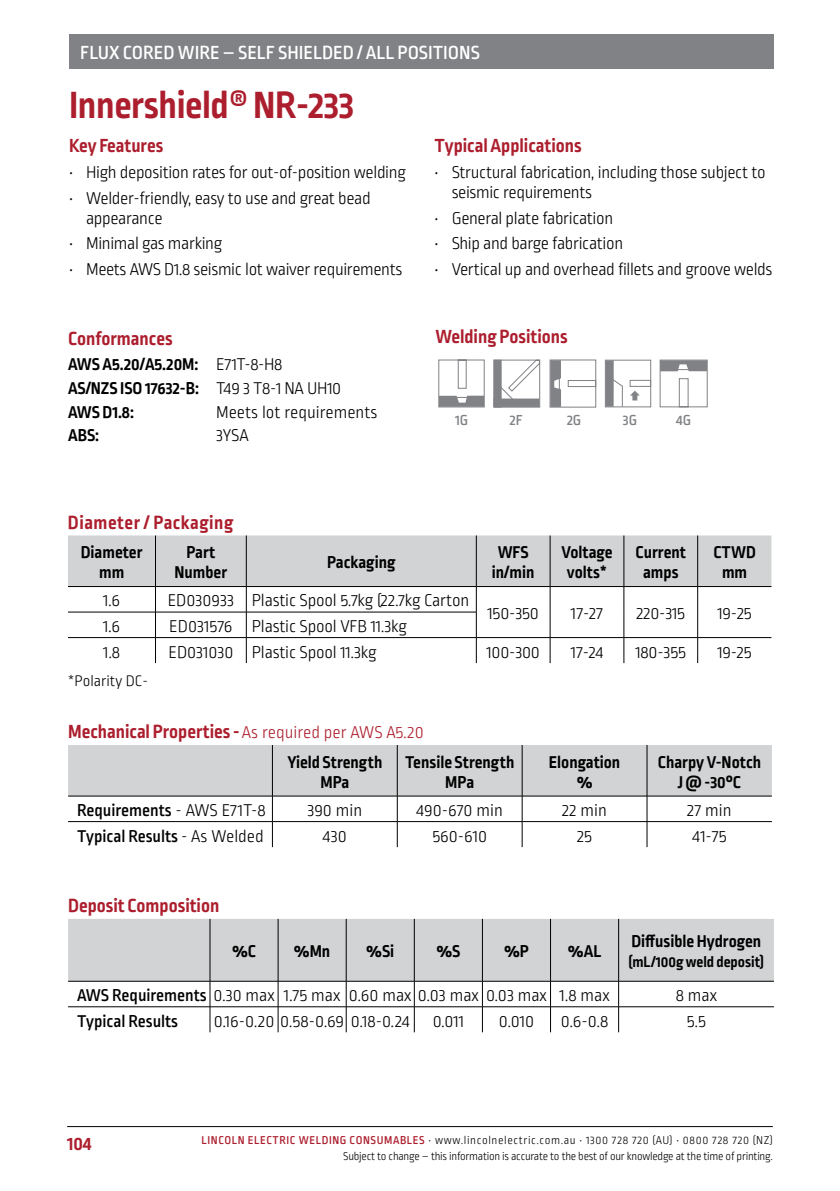
<style>
.page{position:relative;width:840px;height:1191px;background:#fff}
.page>*{position:absolute;margin:0;border:0;box-sizing:border-box;transform-origin:0 0}
.t1{font:700 40px "Ropa Sans Pro";letter-spacing:-.01em;color:#ac1e2d}
.t2{font:700 20px "Ropa Sans Pro";color:#ac1e2d}
.t3{font:500 20px "Ropa Sans Pro";color:#fff}
.t4{font:700 20px "Ropa Sans Pro";letter-spacing:.025em;color:#ac1e2d}
.t5{font:300 18px/20px "Ropa Sans Pro";letter-spacing:-.02em;color:#000}
.t6{font:700 18px/20px "Ropa Sans Pro";color:#000;text-align:center}
.t7{font:300 18px "Ropa Sans Pro";color:#000}
.t8{font:500 18px "Ropa Sans Pro";color:#000}
.t9{font:700 16px "Ropa Sans Pro";color:#000}
.t10{font:300 16px "Ropa Sans Pro";color:#000}
.t11{font:500 15.4px "Ropa Sans Pro";color:#808285}
.t12{font:300 12px/16px "Ropa Sans Pro";letter-spacing:-.02em;color:#000;text-align:right}
.s1{font-weight:300}
.s2{font-weight:300;font-size:18px}
.s3{font-weight:500}
.s4{font-weight:500;color:#ac1e2d}
</style>
<div class="page">
<hr style="left:67px;top:1126px;width:705px;height:1px;background:#000">
<div style="left:69px;top:34px;width:703px;height:34px;background:#808285"></div>
<svg style="left:438px;top:359px;width:102px;height:49px"></svg>
<svg style="left:549px;top:359px;width:47px;height:49px"></svg>
<div style="left:604px;top:360px;width:46px;height:47px;border:1px solid #808285"></div>
<div style="left:605px;top:360px;width:8px;height:47px;background:#808285"></div>
<div style="left:629px;top:380px;width:21px;height:7px;border:1px solid #808285"></div>
<svg style="left:609px;top:377px;width:14px;height:30px"></svg>
<svg style="left:659px;top:359px;width:48px;height:49px"></svg>
<svg style="left:630px;top:390px;width:9px;height:10px"></svg>
<svg style="left:68px;top:745px;width:703px;height:102px"></svg>
<div style="left:68px;top:919px;width:705px;height:62px;background:#d1d3d4"></div>
<hr style="left:209px;top:919px;width:1px;height:62px;background:#000">
<hr style="left:277px;top:919px;width:1px;height:62px;background:#000">
<hr style="left:345px;top:919px;width:1px;height:62px;background:#000">
<hr style="left:414px;top:919px;width:1px;height:62px;background:#000">
<hr style="left:482px;top:919px;width:1px;height:62px;background:#000">
<hr style="left:550px;top:919px;width:1px;height:62px;background:#000">
<hr style="left:68px;top:981px;width:142px;height:1px;background:#000">
<hr style="left:210px;top:981px;width:68px;height:1px;background:#000">
<hr style="left:278px;top:981px;width:68px;height:1px;background:#000">
<hr style="left:346px;top:981px;width:68px;height:1px;background:#000">
<hr style="left:414px;top:981px;width:68px;height:1px;background:#000">
<hr style="left:482px;top:981px;width:68px;height:1px;background:#000">
<hr style="left:550px;top:981px;width:68px;height:1px;background:#000">
<hr style="left:68px;top:1006px;width:142px;height:1px;background:#000">
<hr style="left:210px;top:1006px;width:68px;height:1px;background:#000">
<svg style="left:209px;top:981px;width:1px;height:51px"></svg>
<hr style="left:278px;top:1006px;width:68px;height:1px;background:#000">
<svg style="left:277px;top:981px;width:1px;height:51px"></svg>
<hr style="left:346px;top:1006px;width:68px;height:1px;background:#000">
<svg style="left:345px;top:981px;width:1px;height:51px"></svg>
<hr style="left:414px;top:1006px;width:68px;height:1px;background:#000">
<svg style="left:414px;top:981px;width:1px;height:51px"></svg>
<hr style="left:482px;top:1006px;width:68px;height:1px;background:#000">
<svg style="left:482px;top:981px;width:1px;height:51px"></svg>
<hr style="left:550px;top:1006px;width:68px;height:1px;background:#000">
<svg style="left:550px;top:981px;width:1px;height:51px"></svg>
<hr style="left:618px;top:919px;width:1px;height:62px;background:#000">
<hr style="left:618px;top:981px;width:155px;height:1px;background:#000">
<hr style="left:618px;top:1006px;width:155px;height:1px;background:#000">
<svg style="left:618px;top:981px;width:1px;height:51px"></svg>
<svg style="left:68px;top:535px;width:703px;height:128px"></svg>
<p class="t3" style="left:80px;top:41px;width:401px">FLUX CORED WIRE – SELF SHIELDED / ALL POSITIONS</p>
<h1 class="t1" style="left:69px;top:82px;width:286px">Innershield® NR-233</h1>
<p class="t2" style="left:69px;top:134px;width:96px">Key Features</p>
<p class="t5" style="left:69px;top:163px;width:338px">• High deposition rates for out-of-position welding</p>
<p class="t5" style="left:86px;top:189px;width:286px;text-indent:-17px">• Welder-friendly, easy to use and great bead appearance</p>
<p class="t5" style="left:69px;top:235px;width:155px">• Minimal gas marking</p>
<p class="t5" style="left:69px;top:260px;width:334px">• Meets AWS D1.8 seismic lot waiver requirements</p>
<p class="t2" style="left:68px;top:327px;width:106px">Conformances</p>
<p class="t6" style="left:68px;top:354px;width:274px;line-height:23.6px;text-align:left">AWS A5.20/A5.20M: <span class="s1">E71T-8-H8<br></span>AS/NZS ISO 17632-B: <span class="s1">T49 3 T8-1 NA UH10<br></span>AWS D1.8:</p>
<p class="t7" style="left:216px;top:402px;width:162px">Meets lot requirements</p>
<p class="t6" style="left:68px;top:426px;width:33px">ABS:</p>
<p class="t5" style="left:216px;top:426px;width:34px">3YSA</p>
<p class="t2" style="left:434px;top:134px;width:148px">Typical Applications</p>
<p class="t5" style="left:451px;top:163px;width:315px;text-indent:-17px">• Structural fabrication, including those subject to seismic requirements</p>
<p class="t5" style="left:434px;top:209px;width:180px">• General plate fabrication</p>
<p class="t5" style="left:434px;top:235px;width:190px">• Ship and barge fabrication</p>
<p class="t5" style="left:434px;top:260px;width:339px">• Vertical up and overhead fillets and groove welds</p>
<p class="t2" style="left:435px;top:325px;width:134px">Welding Positions</p>
<p class="t11" style="left:455px;top:411px;width:15px">1G</p>
<p class="t11" style="left:509px;top:411px;width:14px">2F</p>
<p class="t11" style="left:566px;top:411px;width:16px">2G</p>
<p class="t11" style="left:622px;top:411px;width:16px">3G</p>
<p class="t11" style="left:675px;top:411px;width:16px">4G</p>
<p class="t4" style="left:68px;top:511px;width:167px">Diameter / Packaging</p>
<p class="t6" style="left:81px;top:543px;width:63px">Diameter mm</p>
<p class="t6" style="left:174px;top:543px;width:54px">Part<br>Number</p>
<p class="t6" style="left:327px;top:553px;width:70px">Packaging</p>
<p class="t6" style="left:491px;top:543px;width:44px">WFS in/min</p>
<p class="t6" style="left:561px;top:543px;width:53px">Voltage volts*</p>
<p class="t6" style="left:635px;top:543px;width:52px">Current amps</p>
<p class="t6" style="left:713px;top:543px;width:44px">CTWD mm</p>
<p class="t5" style="left:103px;top:592px;width:19px">1.6</p>
<p class="t5" style="left:167px;top:592px;width:303px">ED030933 Plastic Spool 5.7kg (22.7kg Carton</p>
<p class="t5" style="left:487px;top:604px;width:53px">150-350</p>
<p class="t5" style="left:570px;top:604px;width:34px">17-27</p>
<p class="t5" style="left:636px;top:604px;width:50px">220-315</p>
<p class="t5" style="left:717px;top:604px;width:36px">19-25</p>
<p class="t5" style="left:103px;top:617px;width:19px">1.6</p>
<p class="t5" style="left:169px;top:617px;width:239px">ED031576 Plastic Spool VFB 11.3kg</p>
<p class="t5" style="left:103px;top:643px;width:19px">1.8</p>
<p class="t5" style="left:168px;top:643px;width:210px">ED031030 Plastic Spool 11.3kg</p>
<p class="t5" style="left:486px;top:643px;width:55px">100-300</p>
<p class="t5" style="left:570px;top:643px;width:34px">17-24</p>
<p class="t5" style="left:635px;top:643px;width:52px">180-355</p>
<p class="t5" style="left:717px;top:643px;width:36px">19-25</p>
<p class="t10" style="left:68px;top:672px;width:82px">*Polarity DC-</p>
<p class="t2" style="left:68px;top:720px;width:357px">Mechanical Properties -<span class="s2">As required per AWS A5.20</span></p>
<p class="t6" style="left:287px;top:753px;width:96px">Yield Strength<br>MPa</p>
<p class="t6" style="left:405px;top:753px;width:111px">Tensile Strength<br>MPa</p>
<p class="t6" style="left:548px;top:753px;width:73px">Elongation %</p>
<p class="t6" style="left:657px;top:753px;width:105px">Charpy V-Notch<br>J @ -30°C</p>
<p class="t8" style="left:77px;top:800px;width:190px">Requirements <span class="s1">- AWS E71T-8</span></p>
<p class="t5" style="left:307px;top:801px;width:56px">390 min</p>
<p class="t7" style="left:416px;top:800px;width:88px">490-670 min</p>
<p class="t5" style="left:562px;top:801px;width:46px">22 min</p>
<p class="t5" style="left:687px;top:801px;width:46px">27 min</p>
<p class="t8" style="left:77px;top:826px;width:188px">Typical Results <span class="s1">- As Welded</span></p>
<p class="t5" style="left:322px;top:827px;width:26px">430</p>
<p class="t5" style="left:432px;top:827px;width:56px">560-610</p>
<p class="t5" style="left:576px;top:827px;width:16px">25</p>
<p class="t5" style="left:692px;top:827px;width:36px">41-75</p>
<p class="t2" style="left:68px;top:894px;width:153px">Deposit Composition</p>
<p class="t6" style="left:232px;top:942px;width:26px">%C</p>
<p class="t6" style="left:294px;top:942px;width:38px">%Mn</p>
<p class="t6" style="left:366px;top:942px;width:29px">%Si</p>
<p class="t6" style="left:436px;top:942px;width:25px">%S</p>
<p class="t6" style="left:504px;top:942px;width:26px">%P</p>
<p class="t6" style="left:567px;top:942px;width:35px">%AL</p>
<p class="t6" style="left:631px;top:932px;width:131px">Diffusible Hydrogen</p>
<p class="t9" style="left:628px;top:953px;width:137px">(mL/100g weld deposit)</p>
<p class="t7" style="left:77px;top:986px;width:533px"><span class="s3">AWS Requirements</span> 0.30 max 1.75 max 0.60 max 0.03 max 0.03 max 1.8 max</p>
<p class="t5" style="left:675px;top:986px;width:43px">8 max</p>
<p class="t8" style="left:77px;top:1011px;width:102px">Typical Results</p>
<p class="t7" style="left:214px;top:1011px;width:197px">0.16-0.20 0.58-0.69 0.18-0.24</p>
<p class="t5" style="left:432px;top:1012px;width:33px">0.011</p>
<p class="t5" style="left:498px;top:1012px;width:37px">0.010</p>
<p class="t5" style="left:560px;top:1012px;width:49px">0.6-0.8</p>
<p class="t5" style="left:686px;top:1012px;width:21px">5.5</p>
<p class="t2" style="left:67px;top:1132px;width:26px">104</p>
<p class="t12" style="left:201px;top:1132px;width:572px"><span class="s4">LINCOLN ELECTRIC WELDING CONSUMABLES</span> • www.lincolnelectric.com.au • 1300 728 720 (AU) • 0800 728 720 (NZ)<br>Subject to change – this information is accurate to the best of our knowledge at the time of printing.</p>
</div>
